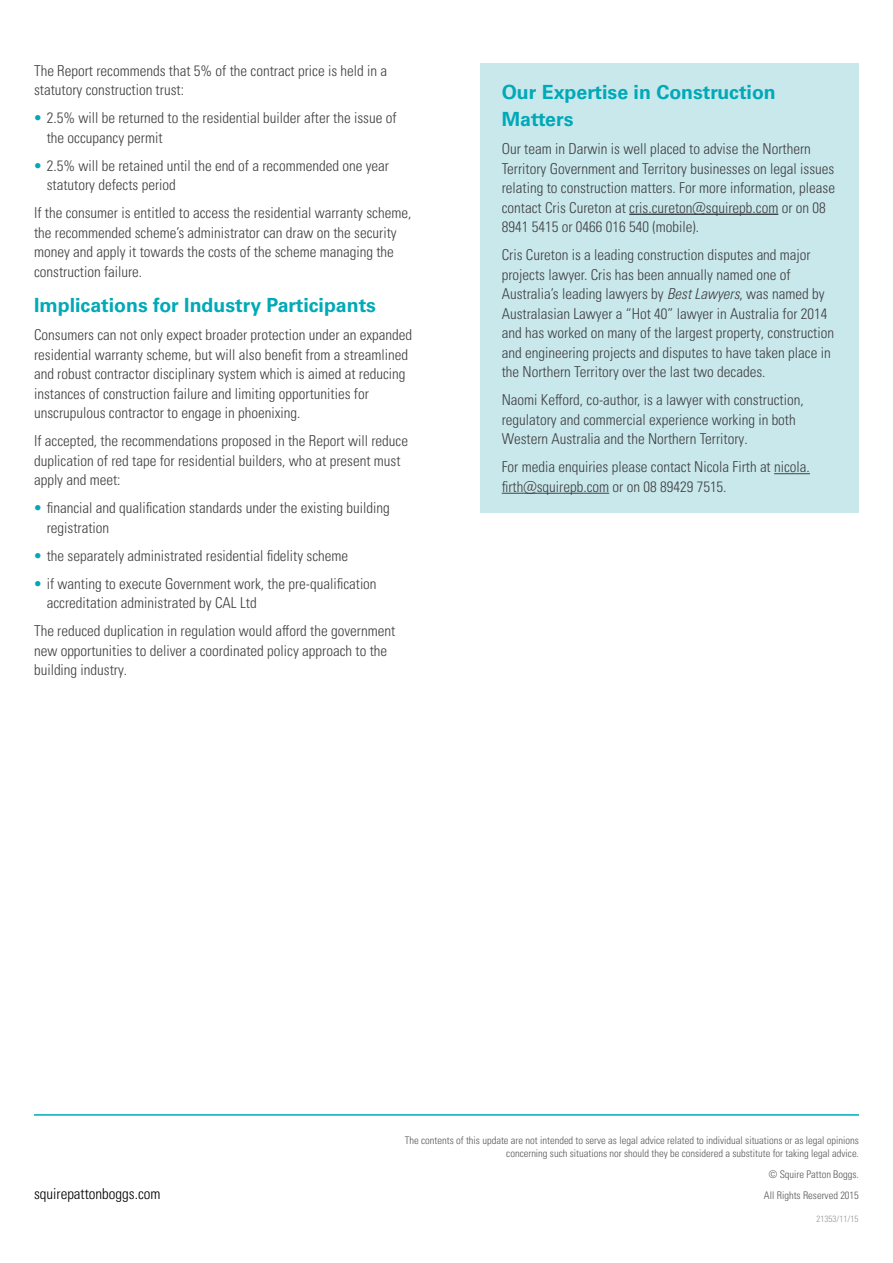
<style>
.page{position:relative;width:893px;height:1263px;background:#fff}
.page>*{position:absolute;margin:0;border:0;box-sizing:border-box;transform-origin:0 0}
.t1{font:700 19.5px/27px "Univers LTCYR 65";color:#00a9b7}
.t2{font:15px/19.5px "Univers LTCYR 47 Light Cond";color:#414042}
.t3{font:15px "Univers LTCYR 47 Light Cond";color:#000}
.t4{font:10.5px/12.6px "Univers LTCYR 47 Light Cond";color:#58595b;text-align:right}
.t5{font:9px "Univers LTCYR 47 Light Cond";color:#939598}
.s1{color:#00a9b7}
.s2{font-family:"Univers LTCYR 47 Light Cond Obl"}
</style>
<div class="page">
<hr style="left:34px;top:1114px;width:825px;height:2px;background:#00a9b7">
<div style="left:480px;top:64px;width:379px;height:449px;background:#c9e8ec"></div>
<hr style="left:629px;top:214px;width:149px;height:1px;background:#000">
<hr style="left:774px;top:473px;width:36px;height:1px;background:#414042">
<hr style="left:502px;top:493px;width:107px;height:1px;background:#414042">
<p class="t2" style="left:34px;top:60px;width:355px">The Report recommends that 5% of the contract price is held in a statutory construction trust:</p>
<p class="t2" style="left:47px;top:107px;width:351px;text-indent:-13px"><span class="s1">•</span> 2.5% will be returned to the residential builder after the issue of the occupancy permit</p>
<p class="t2" style="left:47px;top:155px;width:344px;text-indent:-13px"><span class="s1">•</span> 2.5% will be retained until the end of a recommended one year statutory defects period</p>
<p class="t2" style="left:34px;top:202px;width:379px">If the consumer is entitled to access the residential warranty scheme, the recommended scheme’s administrator can draw on the security money and apply it towards the costs of the scheme managing the construction failure.</p>
<h1 class="t1" style="left:34px;top:291px;width:343px">Implications for Industry Participants</h1>
<p class="t2" style="left:34px;top:324px;width:380px">Consumers can not only expect broader protection under an expanded residential warranty scheme, but will also benefit from a streamlined and robust contractor disciplinary system which is aimed at reducing instances of construction failure and limiting opportunities for unscrupulous contractor to engage in phoenixing.</p>
<p class="t2" style="left:34px;top:430px;width:375px">If accepted, the recommendations proposed in the Report will reduce duplication of red tape for residential builders, who at present must apply and meet:</p>
<p class="t2" style="left:47px;top:497px;width:345px;text-indent:-13px"><span class="s1">•</span> financial and qualification standards under the existing building registration</p>
<p class="t2" style="left:34px;top:545px;width:316px"><span class="s1">•</span> the separately administrated residential fidelity scheme</p>
<p class="t2" style="left:47px;top:573px;width:331px;text-indent:-13px"><span class="s1">•</span> if wanting to execute Government work, the pre-qualification accreditation administrated by CAL Ltd</p>
<p class="t2" style="left:34px;top:620px;width:363px">The reduced duplication in regulation would afford the government new opportunities to deliver a coordinated policy approach to the building industry.</p>
<h1 class="t1" style="left:502px;top:78px;width:276px">Our Expertise in Construction<br>Matters</h1>
<p class="t2" style="left:502px;top:138px;width:335px">Our team in Darwin is well placed to advise the Northern Territory Government and Territory businesses on legal issues relating to construction matters. For more information, please contact Cris Cureton at cris.cureton@squirepb.com or on 08<br>8941 5415 or 0466 016 540 (mobile).</p>
<p class="t2" style="left:502px;top:244px;width:334px">Cris Cureton is a leading construction disputes and major projects lawyer. Cris has been annually named one of Australia’s leading lawyers by <span class="s2">Best Lawyers</span>, was named by Australasian Lawyer a “Hot 40” lawyer in Australia for 2014 and has worked on many of the largest property, construction and engineering projects and disputes to have taken place in the Northern Territory over the last two decades.</p>
<p class="t2" style="left:502px;top:389px;width:303px">Naomi Kefford, co-author, is a lawyer with construction, regulatory and commercial experience working in both<br>Western Australia and the Northern Territory.</p>
<p class="t2" style="left:502px;top:456px;width:310px">For media enquiries please contact Nicola Firth at nicola. firth@squirepb.com or on 08 89429 7515.</p>
<p class="t4" style="left:405px;top:1134px;width:456px">The contents of this update are not intended to serve as legal advice related to individual situations or as legal opinions concerning such situations nor should they be considered a substitute for taking legal advice.</p>
<p class="t4" style="left:769px;top:1167px;width:92px">© Squire Patton Boggs.</p>
<p class="t3" style="left:34px;top:1184px;width:128px">squirepattonboggs.com</p>
<p class="t4" style="left:764px;top:1188px;width:97px">All Rights Reserved 2015</p>
<p class="t5" style="left:816px;top:1213px;width:43px">21353/11/15</p>
</div>
